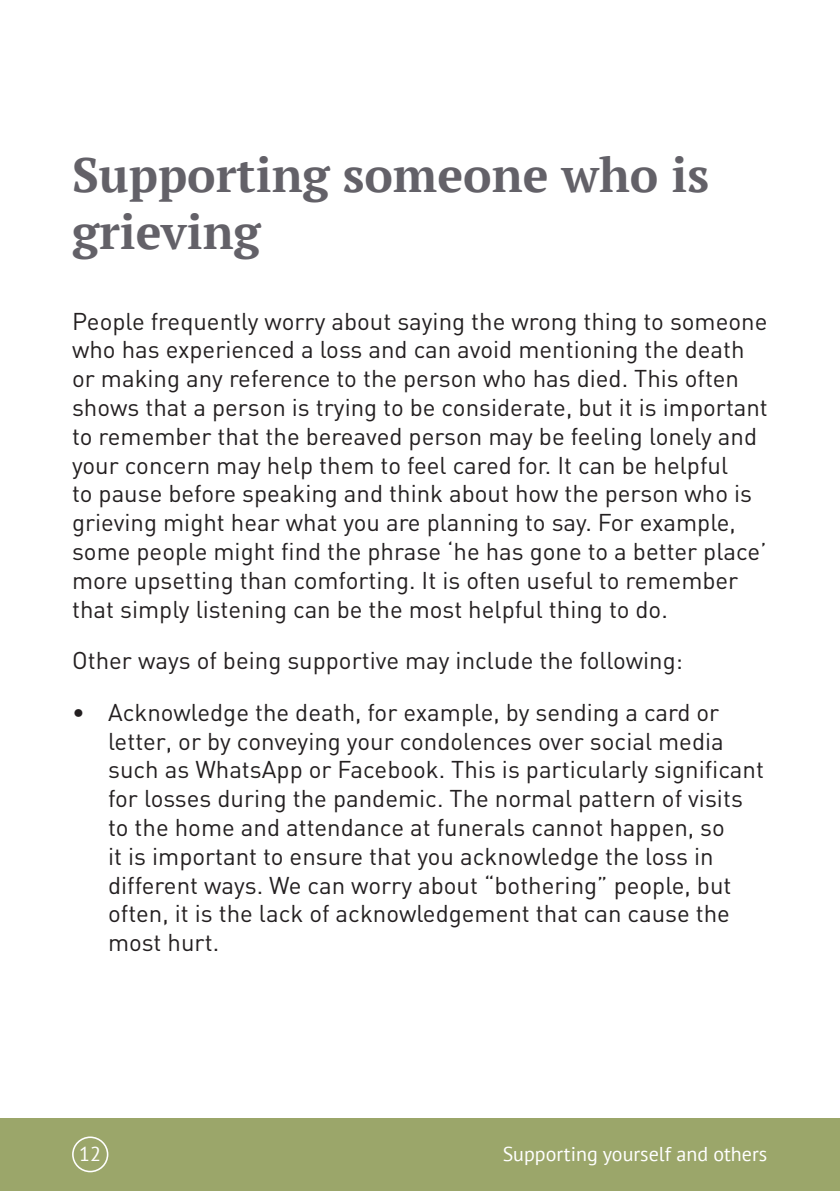
<style>
.page{position:relative;width:840px;height:1191px;background:#fff}
.page>*{position:absolute;margin:0;border:0;box-sizing:border-box;transform-origin:0 0}
.Main_heading{font:700 48px/57.6px "PT Serif";color:#636168}
.Body_Text{font:24px/28.8px "DIN";color:#231f20}
.t1{font:20px "PT Sans";color:#fff}
</style>
<div class="page">
<div style="left:0;top:1119px;width:839px;height:72px;background:#9ba66a"></div>
<div style="left:72px;top:1136px;width:36px;height:36px;border:2px solid #fff;border-radius:50%"></div>
<p class="Main_heading" style="left:72px;top:145px;width:638px">Supporting someone who is grieving</p>
<p class="Body_Text" style="left:72px;top:306px;width:697px">People frequently worry about saying the wrong thing to someone who has experienced a loss and can avoid mentioning the death or making any reference to the person who has died. This often shows that a person is trying to be considerate, but it is important to remember that the bereaved person may be feeling lonely and your concern may help them to feel cared for. It can be helpful<br>to pause before speaking and think about how the person who is grieving might hear what you are planning to say. For example, some people might find the phrase ‘he has gone to a better place’ more upsetting than comforting. It is often useful to remember that simply listening can be the most helpful thing to do.</p>
<p class="Body_Text" style="left:72px;top:645px;width:612px">Other ways of being supportive may include the following:</p>
<p class="Body_Text" style="left:108px;top:697px;width:657px;text-indent:-36px">• Acknowledge the death, for example, by sending a card or letter, or by conveying your condolences over social media such as WhatsApp or Facebook. This is particularly significant for losses during the pandemic. The normal pattern of visits to the home and attendance at funerals cannot happen, so<br>it is important to ensure that you acknowledge the loss in different ways. We can worry about “bothering” people, but often, it is the lack of acknowledgement that can cause the most hurt.</p>
<p class="t1" style="left:79px;top:1141px;width:23px">12</p>
<p class="t1" style="left:502px;top:1141px;width:266px">Supporting yourself and others</p>
</div>
